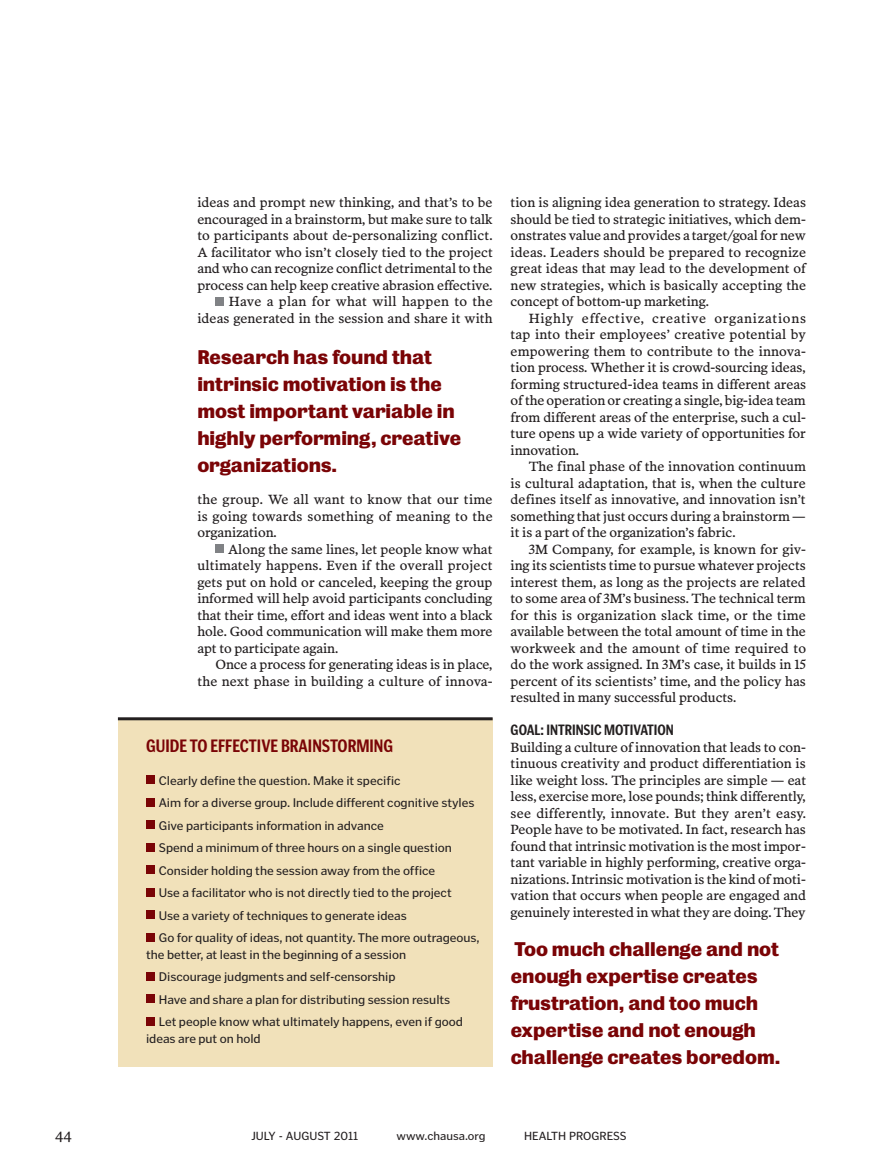
<style>
.page{position:relative;width:878px;height:1175px;background:#fff}
.page>*{position:absolute;margin:0;border:0;box-sizing:border-box;transform-origin:0 0}
._11-HP_SS_Pull_Quote{font:700 18px/27px "Bureau Grot";letter-spacing:-.005em;color:#7a0406}
._12-HP_SS_Sidebar_He{font:700 18px "Poynter Gothic Text Cond";color:#7a0406}
._7-HP_SS_No_1_Headli{font:700 15px "Poynter Gothic Text Cond";color:#231f20}
.t1{font:15px "Poynter OS Text Three L";color:#231f20}
._6-HP_SS_Text{font:13.5px/16.5px "Poynter OS Text Three L";letter-spacing:-.005em;color:#231f20;text-align:justify}
._14-HP_SS_Sidebar_Te{font:12.75px/16.5px "Poynter Gothic Text";letter-spacing:-.005em;color:#231f20}
.t2{font:12px "Poynter Gothic Text";color:#231f20}
</style>
<div class="page">
<div style="left:118px;top:718px;width:374px;height:348px;background:#f1e1ba"></div>
<div style="left:215px;top:297px;width:9px;height:8px;background:#808285"></div>
<div style="left:215px;top:544px;width:9px;height:9px;background:#808285"></div>
<div style="left:146px;top:775px;width:8px;height:9px;background:#7a0406"></div>
<div style="left:146px;top:798px;width:8px;height:8px;background:#7a0406"></div>
<div style="left:146px;top:820px;width:8px;height:9px;background:#7a0406"></div>
<div style="left:146px;top:843px;width:8px;height:8px;background:#7a0406"></div>
<div style="left:146px;top:865px;width:8px;height:9px;background:#7a0406"></div>
<div style="left:146px;top:888px;width:8px;height:8px;background:#7a0406"></div>
<div style="left:146px;top:910px;width:8px;height:9px;background:#7a0406"></div>
<div style="left:146px;top:933px;width:8px;height:8px;background:#7a0406"></div>
<div style="left:146px;top:972px;width:8px;height:8px;background:#7a0406"></div>
<div style="left:146px;top:994px;width:8px;height:9px;background:#7a0406"></div>
<div style="left:146px;top:1017px;width:8px;height:8px;background:#7a0406"></div>
<hr style="left:118px;top:717px;width:374px;height:3px;background:#231f20">
<p class="_6-HP_SS_Text" style="left:197px;top:194px;width:297px">ideas and prompt new thinking, and that’s to be encouraged in a brainstorm, but make sure to talk to participants about de-personalizing conflict.<br>A facilitator who isn’t closely tied to the project and who can recognize conflict detrimental to the process can help keep creative abrasion effective.</p>
<p class="_6-HP_SS_Text" style="left:197px;top:293px;width:297px;text-align:right">Have a plan for what will happen to the ideas generated in the session and share it with</p>
<p class="_11-HP_SS_Pull_Quote" style="left:197px;top:344px;width:265px">Research has found that intrinsic motivation is the most important variable in highly performing, creative organizations.</p>
<p class="_6-HP_SS_Text" style="left:197px;top:491px;width:297px">the group. We all want to know that our time is going towards something of meaning to the organization.</p>
<p class="_6-HP_SS_Text" style="left:197px;top:541px;width:297px;text-indent:31px">Along the same lines, let people know what ultimately happens. Even if the overall project gets put on hold or canceled, keeping the group informed will help avoid participants concluding that their time, effort and ideas went into a black hole. Good communication will make them more apt to participate again.</p>
<p class="_6-HP_SS_Text" style="left:197px;top:656px;width:297px;text-align:right">Once a process for generating ideas is in place, the next phase in building a culture of innova-</p>
<p class="_12-HP_SS_Sidebar_He" style="left:146px;top:734px;width:248px">GUIDE TO EFFECTIVE BRAINSTORMING</p>
<p class="_14-HP_SS_Sidebar_Te" style="left:159px;top:772px;width:243px">Clearly define the question. Make it specific</p>
<p class="_14-HP_SS_Sidebar_Te" style="left:159px;top:794px;width:317px">Aim for a diverse group. Include different cognitive styles</p>
<p class="_14-HP_SS_Sidebar_Te" style="left:159px;top:817px;width:226px">Give participants information in advance</p>
<p class="_14-HP_SS_Sidebar_Te" style="left:159px;top:839px;width:294px">Spend a minimum of three hours on a single question</p>
<p class="_14-HP_SS_Sidebar_Te" style="left:159px;top:862px;width:278px">Consider holding the session away from the office</p>
<p class="_14-HP_SS_Sidebar_Te" style="left:159px;top:884px;width:294px">Use a facilitator who is not directly tied to the project</p>
<p class="_14-HP_SS_Sidebar_Te" style="left:159px;top:907px;width:249px">Use a variety of techniques to generate ideas</p>
<p class="_14-HP_SS_Sidebar_Te" style="left:146px;top:929px;width:335px;text-indent:13px">Go for quality of ideas, not quantity. The more outrageous, the better, at least in the beginning of a session</p>
<p class="_14-HP_SS_Sidebar_Te" style="left:159px;top:968px;width:238px">Discourage judgments and self-censorship</p>
<p class="_14-HP_SS_Sidebar_Te" style="left:159px;top:991px;width:293px">Have and share a plan for distributing session results</p>
<p class="_14-HP_SS_Sidebar_Te" style="left:146px;top:1013px;width:318px;text-indent:13px">Let people know what ultimately happens, even if good ideas are put on hold</p>
<p class="_6-HP_SS_Text" style="left:510px;top:194px;width:297px">tion is aligning idea generation to strategy. Ideas should be tied to strategic initiatives, which dem&shy;onstrates value and provides a target/goal for new ideas. Leaders should be prepared to recognize great ideas that may lead to the development of new strategies, which is basically accepting the concept of bottom-up marketing.</p>
<p class="_6-HP_SS_Text" style="left:510px;top:310px;width:297px;text-indent:18px">Highly effective, creative organizations tap into their employees’ creative potential by empowering them to contribute to the innova&shy;tion process. Whether it is crowd-sourcing ideas, forming structured-idea teams in different areas of the operation or creating a single, big-idea team from different areas of the enterprise, such a cul&shy;ture opens up a wide variety of opportunities for innovation.</p>
<p class="_6-HP_SS_Text" style="left:510px;top:458px;width:297px;text-indent:18px">The final phase of the innovation continuum is cultural adaptation, that is, when the culture defines itself as innovative, and innovation isn’t something that just occurs during a brainstorm — it is a part of the organization’s fabric.</p>
<p class="_6-HP_SS_Text" style="left:510px;top:541px;width:297px;text-indent:18px">3M Company, for example, is known for giv&shy;ing its scientists time to pursue whatever projects interest them, as long as the projects are related to some area of 3M’s business. The technical term for this is organization slack time, or the time available between the total amount of time in the workweek and the amount of time required to do the work assigned. In 3M’s case, it builds in 15 percent of its scientists’ time, and the policy has resulted in many successful products.</p>
<p class="_7-HP_SS_No_1_Headli" style="left:510px;top:721px;width:165px">GOAL: INTRINSIC MOTIVATION</p>
<p class="_6-HP_SS_Text" style="left:510px;top:739px;width:297px">Building a culture of innovation that leads to con&shy;tinuous creativity and product differentiation is like weight loss. The principles are simple — eat less, exercise more, lose pounds; think differently, see differently, innovate. But they aren’t easy.<br>People have to be motivated. In fact, research has found that intrinsic motivation is the most impor&shy;tant variable in highly performing, creative orga&shy;nizations. Intrinsic motivation is the kind of moti&shy;vation that occurs when people are engaged and genuinely interested in what they are doing. They</p>
<p class="_11-HP_SS_Pull_Quote" style="left:510px;top:935px;width:271px">Too much challenge and not enough expertise creates frustration, and too much expertise and not enough challenge creates boredom.</p>
<p class="t1" style="left:55px;top:1128px;width:18px">44</p>
<p class="t2" style="left:251px;top:1128px;width:108px">JULY - AUGUST 2011</p>
<p class="t2" style="left:396px;top:1128px;width:90px">www.chausa.org</p>
<p class="t2" style="left:524px;top:1128px;width:104px">HEALTH PROGRESS</p>
</div>
